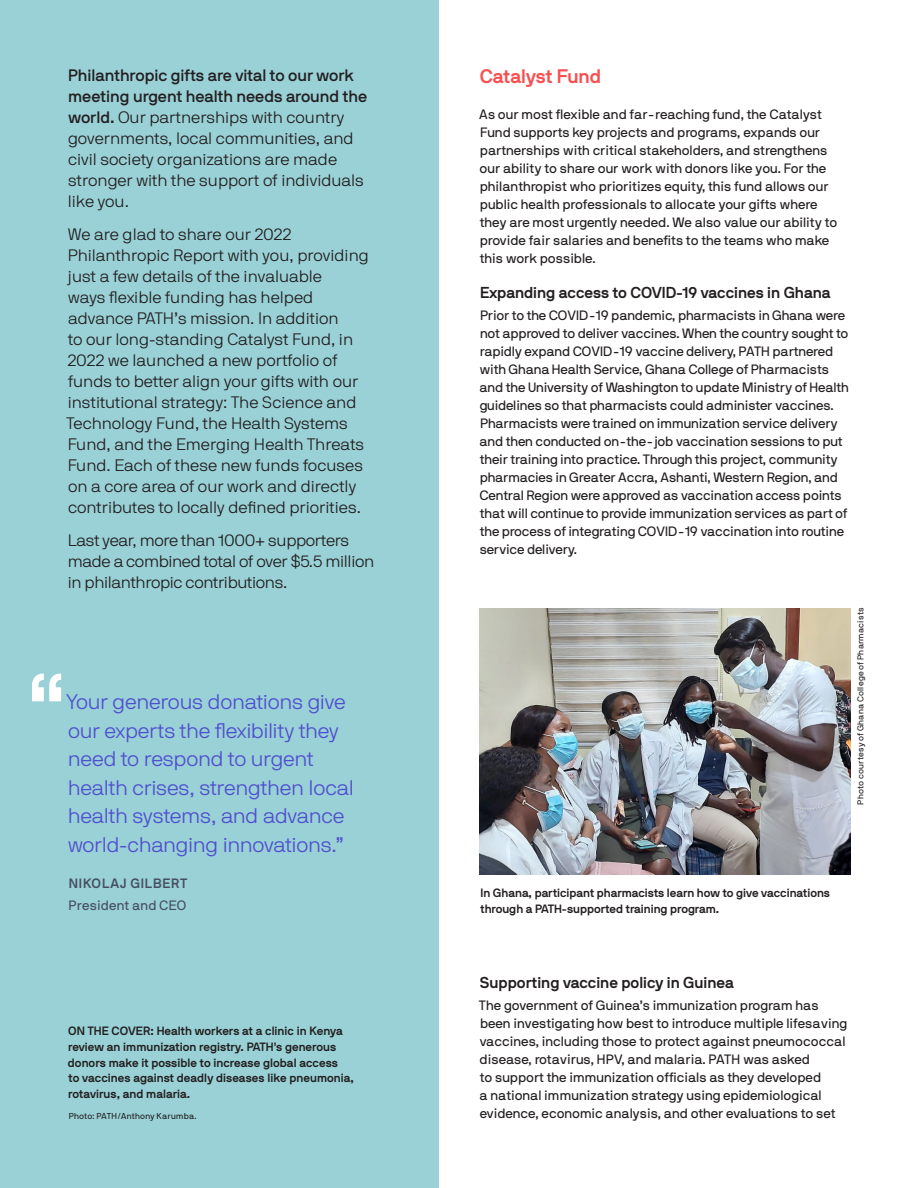
<style>
.page{position:relative;width:918px;height:1188px;background:#fff}
.page>*{position:absolute;margin:0;border:0;box-sizing:border-box;transform-origin:0 0}
.t1{font:300 108px "NB International Pro";color:#fff}
.t2{font:300 21px/28.5px "NB International Pro";letter-spacing:-.015em;color:#5050cd}
.t3{font:700 19.5px "NB International Pro";color:#f65050}
.Body_text_large{font:300 16.5px/21px "NB International Pro";color:#231f20}
.Body_text_large-2{font:300 16.5px/21px "NB International Pro";letter-spacing:-.02em;color:#231f20}
.t4{font:700 15.75px "NB International Pro";color:#231f20}
.Body_text{font:13.5px/18px "NB International Pro";letter-spacing:-.01em;color:#231f20}
.Quote_credit__title{font:13.5px "NB International Pro";letter-spacing:.01em;color:#464f61}
.Quote_credit__name{font:700 13.5px "NB International Pro";letter-spacing:.06em;color:#464f61}
.Photo_caption{font:700 12px/15.8px "NB International Pro";letter-spacing:.005em;color:#231f20}
.Photo_credit{font:8.55px "NB International Pro";letter-spacing:.025em;color:#231f20}
.Photo_caption-2{font:8.55px "NB International Pro";letter-spacing:.02em;color:#231f20}
.s1{font-weight:500}
</style>
<div class="page">
<div style="left:0;top:0;width:439px;height:1188px;background:#99d1d7"></div>
<img style="left:479px;top:609px;width:371px;height:266px">
<p class="Body_text_large" style="left:68px;top:64px;width:301px"><span class="s1">Philanthropic gifts are vital to our work meeting urgent health needs around the world.</span> Our partnerships with country governments, local communities, and civil society organizations are made stronger with the support of individuals like you.</p>
<p class="Body_text_large" style="left:66px;top:223px;width:304px">We are glad to share our 2022<br>Philanthropic Report with you, providing just a few details of the invaluable<br>ways flexible funding has helped advance PATH’s mission. In addition<br>to our long-standing Catalyst Fund, in 2022 we launched a new portfolio of funds to better align your gifts with our institutional strategy: The Science and Technology Fund, the Health Systems Fund, and the Emerging Health Threats Fund. Each of these new funds focuses on a core area of our work and directly contributes to locally defined priorities.</p>
<p class="Body_text_large-2" style="left:68px;top:529px;width:308px">Last year, more than 1000+ supporters made a combined total of over $5.5 million in philanthropic contributions.</p>
<p class="t1" style="left:27px;top:651px;width:43px">“</p>
<p class="t2" style="left:66px;top:688px;width:289px">Your generous donations give our experts the flexibility they need to respond to urgent health crises, strengthen local health systems, and advance world-changing innovations.”</p>
<p class="Quote_credit__name" style="left:69px;top:875px;width:120px">NIKOLAJ GILBERT</p>
<p class="Quote_credit__title" style="left:69px;top:898px;width:119px">President and CEO</p>
<p class="Photo_caption" style="left:68px;top:1023px;width:288px">ON THE COVER: Health workers at a clinic in Kenya review an immunization registry. PATH’s generous donors make it possible to increase global access<br>to vaccines against deadly diseases like pneumonia, rotavirus, and malaria.</p>
<p class="Photo_caption-2" style="left:69px;top:1111px;width:130px">Photo: PATH/Anthony Karumba.</p>
<h2 class="t3" style="left:480px;top:65px;width:123px">Catalyst Fund</h2>
<p class="Body_text" style="left:479px;top:105px;width:360px">As our most flexible and far-reaching fund, the Catalyst Fund supports key projects and programs, expands our partnerships with critical stakeholders, and strengthens our ability to share our work with donors like you. For the philanthropist who prioritizes equity, this fund allows our public health professionals to allocate your gifts where they are most urgently needed. We also value our ability to provide fair salaries and benefits to the teams who make this work possible.</p>
<h3 class="t4" style="left:480px;top:283px;width:352px">Expanding access to COVID-19 vaccines in Ghana</h3>
<p class="Body_text" style="left:480px;top:306px;width:371px">Prior to the COVID-19 pandemic, pharmacists in Ghana were not approved to deliver vaccines. When the country sought to rapidly expand COVID-19 vaccine delivery, PATH partnered with Ghana Health Service, Ghana College of Pharmacists and the University of Washington to update Ministry of Health guidelines so that pharmacists could administer vaccines.<br>Pharmacists were trained on immunization service delivery and then conducted on-the-job vaccination sessions to put their training into practice. Through this project, community pharmacies in Greater Accra, Ashanti, Western Region, and Central Region were approved as vaccination access points that will continue to provide immunization services as part of the process of integrating COVID-19 vaccination into routine service delivery.</p>
<p class="Photo_credit" style="left:856px;top:805px;width:199px;rotate:-90deg">Photo courtesy of Ghana College of Pharmacists</p>
<p class="Photo_caption" style="left:480px;top:885px;width:351px">In Ghana, participant pharmacists learn how to give vaccinations through a PATH-supported training program.</p>
<h3 class="t4" style="left:480px;top:973px;width:255px">Supporting vaccine policy in Guinea</h3>
<p class="Body_text" style="left:479px;top:996px;width:370px">The government of Guinea’s immunization program has been investigating how best to introduce multiple lifesaving vaccines, including those to protect against pneumococcal disease, rotavirus, HPV, and malaria. PATH was asked<br>to support the immunization officials as they developed<br>a national immunization strategy using epidemiological evidence, economic analysis, and other evaluations to set</p>
</div>
